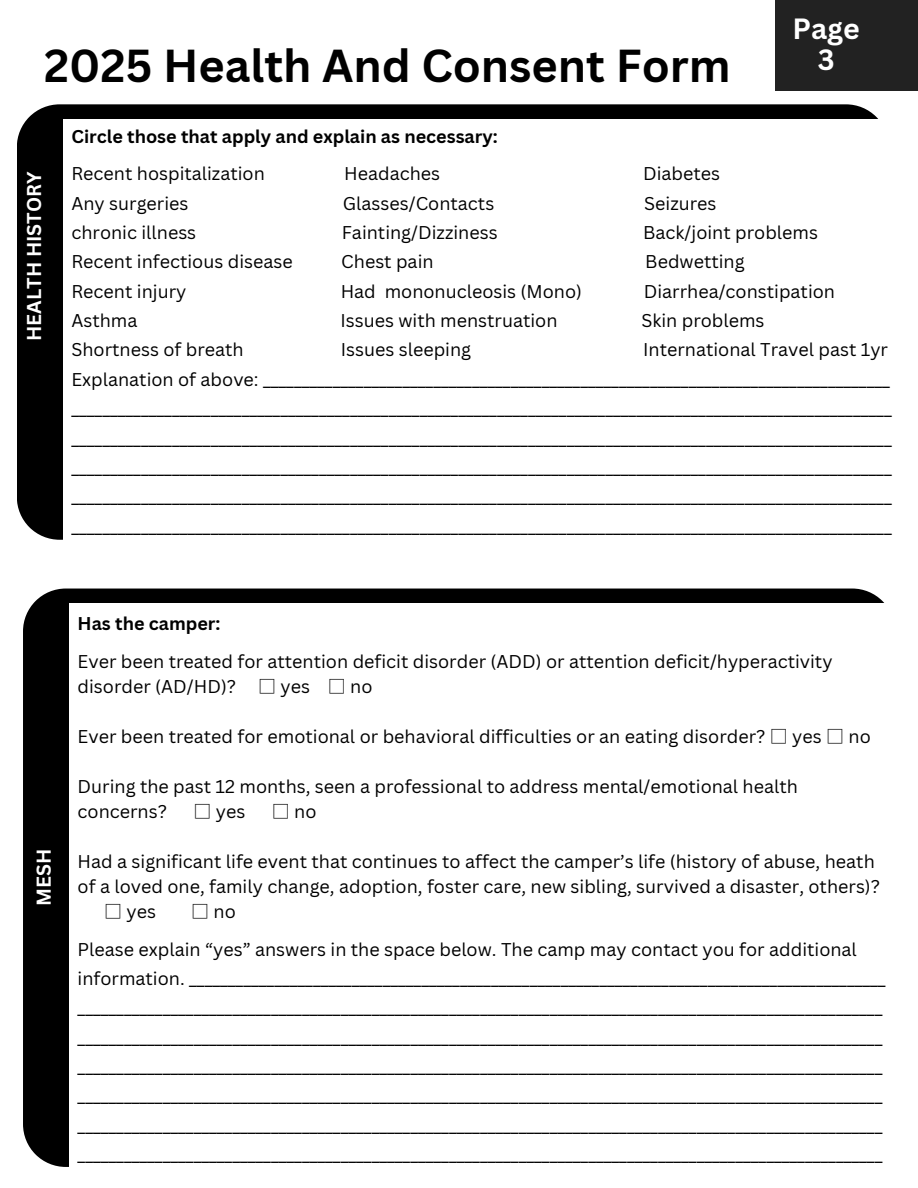
<style>
.page{position:relative;width:918px;height:1188px;background:#fff}
.page>*{position:absolute;margin:0;border:0;box-sizing:border-box;transform-origin:0 0}
.t1{font:700 45px "Canva Sans";color:#000}
.t2{font:700 28.5px/31.5px "Canva Sans";color:#fff;text-align:center}
.t3{font:700 19.5px "Canva Sans";color:#fff}
.t4{font:18px/29.4px "Canva Sans";color:#000}
.t5{font:700 18px "Canva Sans";color:#000}
.s1{font-family:"Noto Sans CJ Ksc"}
</style>
<div class="page">
<div style="left:23px;top:589px;width:862px;height:578px;background:#000"></div>
<div style="left:69px;top:604px;width:838px;height:584px;background:#fff"></div>
<div style="left:775px;top:0;width:143px;height:90px;background:#222"></div>
<div style="left:17px;top:104px;width:861px;height:436px;background:#000"></div>
<div style="left:63px;top:119px;width:838px;height:445px;background:#fff"></div>
<h1 class="t1" style="left:44px;top:34px;width:688px">2025 Health And Consent Form</h1>
<p class="t2" style="left:792px;top:12px;width:69px">Page<br>3</p>
<p class="t3" style="left:20px;top:341px;width:171px;rotate:-90deg">HEALTH HISTORY</p>
<p class="t5" style="left:71px;top:123px;width:428px">Circle those that apply and explain as necessary:</p>
<p class="t4" style="left:71px;top:158px;width:195px">Recent hospitalization</p>
<p class="t4" style="left:344px;top:158px;width:97px">Headaches</p>
<p class="t4" style="left:643px;top:158px;width:79px">Diabetes</p>
<h3 class="t4" style="left:71px;top:188px;width:119px">Any surgeries</h3>
<h3 class="t4" style="left:343px;top:188px;width:153px">Glasses/Contacts</h3>
<h3 class="t4" style="left:644px;top:188px;width:74px">Seizures</h3>
<h4 class="t4" style="left:71px;top:217px;width:126px">chronic illness</h4>
<h4 class="t4" style="left:342px;top:217px;width:157px">Fainting/Dizziness</h4>
<h4 class="t4" style="left:643px;top:217px;width:176px">Back/joint problems</h4>
<p class="t4" style="left:71px;top:247px;width:223px">Recent infectious disease</p>
<p class="t4" style="left:341px;top:247px;width:94px">Chest pain</p>
<p class="t4" style="left:645px;top:247px;width:101px">Bedwetting</p>
<p class="t4" style="left:71px;top:276px;width:116px">Recent injury</p>
<p class="t4" style="left:341px;top:276px;width:243px">Had mononucleosis (Mono)</p>
<p class="t4" style="left:644px;top:276px;width:193px">Diarrhea/constipation</p>
<p class="t4" style="left:71px;top:305px;width:68px">Asthma</p>
<p class="t4" style="left:340px;top:305px;width:219px">Issues with menstruation</p>
<p class="t4" style="left:641px;top:305px;width:125px">Skin problems</p>
<p class="t4" style="left:71px;top:335px;width:174px">Shortness of breath</p>
<p class="t4" style="left:341px;top:335px;width:132px">Issues sleeping</p>
<p class="t4" style="left:643px;top:335px;width:246px">International Travel past 1yr</p>
<p class="t4" style="left:71px;top:364px;width:820px">Explanation of above: _________________________________________________________________________________</p>
<p class="t4" style="left:71px;top:394px;width:822px;text-align:justify">__________________________________________________________________________________________________________ __________________________________________________________________________________________________________ __________________________________________________________________________________________________________ __________________________________________________________________________________________________________ __________________________________________________________________________________________________________</p>
<p class="t3" style="left:30px;top:906px;width:59px;rotate:-90deg">MESH</p>
<h2 class="t5" style="left:78px;top:611px;width:144px">Has the camper:</h2>
<h3 class="t4" style="left:78px;top:648px;width:756px;line-height:25px">Ever been treated for attention deficit disorder (ADD) or attention deficit/hyperactivity disorder (AD/HD)? <span class="s1">□</span> yes <span class="s1">□</span> no</h3>
<h4 class="t4" style="left:78px;top:721px;width:795px">Ever been treated for emotional or behavioral difficulties or an eating disorder? <span class="s1">□</span> yes <span class="s1">□</span> no</h4>
<p class="t4" style="left:78px;top:773px;width:722px;line-height:25px">During the past 12 months, seen a professional to address mental/emotional health concerns?</p>
<p class="t4" style="left:194px;top:796px;width:53px"><span class="s1">□</span> yes</p>
<p class="t4" style="left:272px;top:796px;width:46px"><span class="s1">□</span> no</p>
<p class="t4" style="left:78px;top:848px;width:804px;line-height:25px">Had a significant life event that continues to affect the camper’s life (history of abuse, heath of a loved one, family change, adoption, foster care, new sibling, survived a disaster, others)?</p>
<p class="t4" style="left:104px;top:896px;width:53px"><span class="s1">□</span> yes</p>
<p class="t4" style="left:191px;top:896px;width:46px"><span class="s1">□</span> no</p>
<p class="t4" style="left:78px;top:934px;width:810px">Please explain “yes” answers in the space below. The camp may contact you for additional information. __________________________________________________________________________________________</p>
<p class="t4" style="left:78px;top:993px;width:806px;text-align:justify">________________________________________________________________________________________________________ ________________________________________________________________________________________________________ ________________________________________________________________________________________________________ ________________________________________________________________________________________________________ ________________________________________________________________________________________________________ ________________________________________________________________________________________________________</p>
</div>
